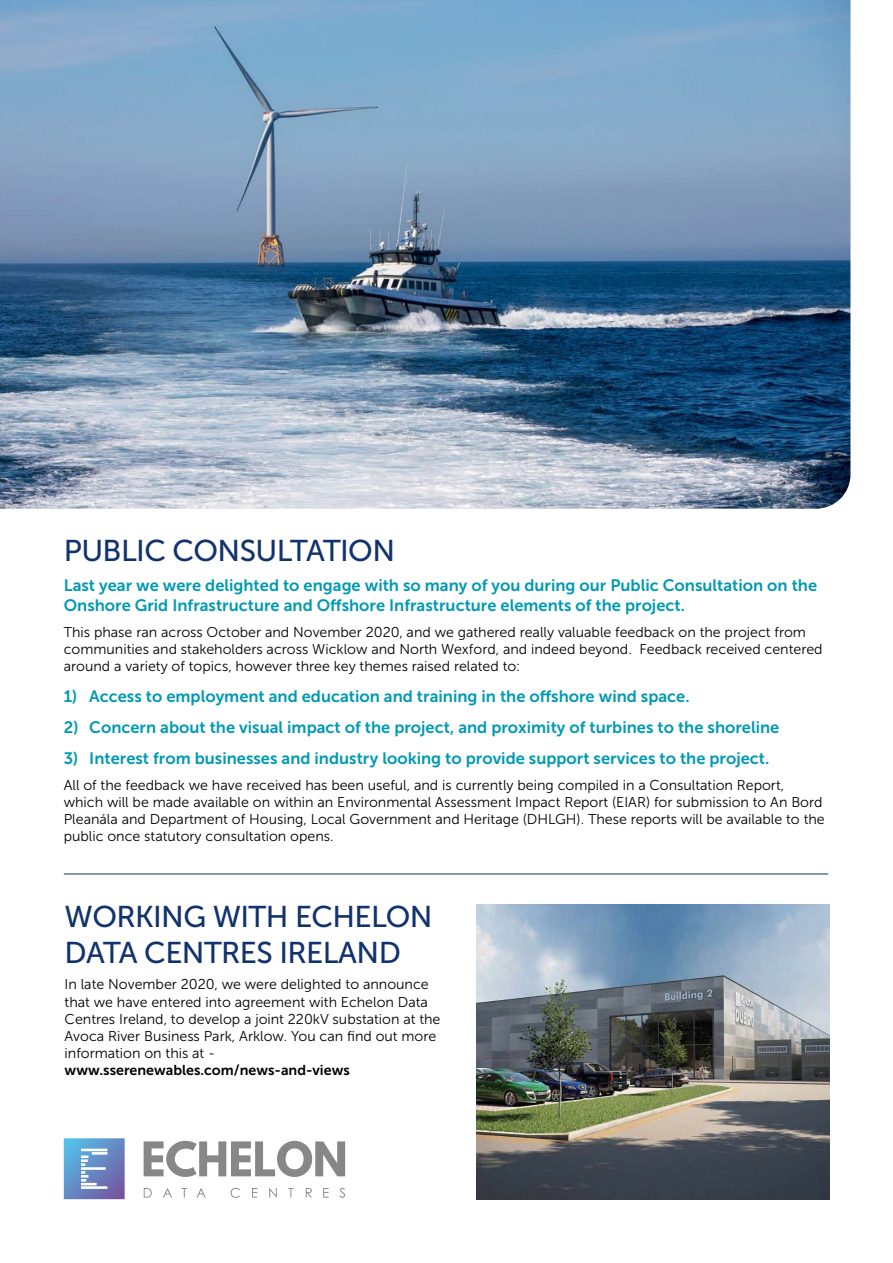
<style>
.page{position:relative;width:893px;height:1263px;background:#fff}
.page>*{position:absolute;margin:0;border:0;box-sizing:border-box;transform-origin:0 0}
.t1{font:30px/36px "Museo Sans 500";letter-spacing:-.02em;color:#12326e}
.t2{font:16.5px/19.8px "Museo Sans 700";color:#0099b3}
.t3{font:14.25px/17.1px "Museo Sans 300";color:#000}
.t4{font:14.25px "Museo Sans 700";color:#000}
</style>
<div class="page">
<img style="left:0;top:0;width:850px;height:509px">
<svg style="left:144px;top:1141px;width:201px;height:36px"></svg>
<svg style="left:144px;top:1188px;width:8px;height:9px"></svg>
<svg style="left:163px;top:1188px;width:9px;height:9px"></svg>
<svg style="left:182px;top:1188px;width:5px;height:9px"></svg>
<svg style="left:197px;top:1188px;width:9px;height:9px"></svg>
<svg style="left:231px;top:1188px;width:9px;height:10px"></svg>
<svg style="left:252px;top:1188px;width:5px;height:9px"></svg>
<svg style="left:269px;top:1188px;width:8px;height:9px"></svg>
<svg style="left:288px;top:1188px;width:5px;height:9px"></svg>
<svg style="left:323px;top:1188px;width:6px;height:9px"></svg>
<svg style="left:306px;top:1188px;width:6px;height:9px"></svg>
<svg style="left:339px;top:1188px;width:6px;height:10px"></svg>
<svg style="left:64px;top:1138px;width:61px;height:61px;background:#7596ca"></svg>
<hr style="left:64px;top:873px;width:764px;height:1px;background:#12326e">
<img style="left:477px;top:904px;width:352px;height:295px">
<h1 class="t1" style="left:64px;top:533px;width:333px">PUBLIC CONSULTATION</h1>
<p class="t2" style="left:64px;top:576px;width:755px">Last year we were delighted to engage with so many of you during our Public Consultation on the<br>Onshore Grid Infrastructure and Offshore Infrastructure elements of the project.</p>
<p class="t3" style="left:64px;top:623px;width:760px">This phase ran across October and November 2020, and we gathered really valuable feedback on the project from communities and stakeholders across Wicklow and North Wexford, and indeed beyond. Feedback received centered around a variety of topics, however three key themes raised related to:</p>
<p class="t2" style="left:64px;top:686px;width:627px">1) Access to employment and education and training in the offshore wind space.</p>
<p class="t2" style="left:64px;top:717px;width:717px">2) Concern about the visual impact of the project, and proximity of turbines to the shoreline</p>
<p class="t2" style="left:64px;top:748px;width:707px">3) Interest from businesses and industry looking to provide support services to the project.</p>
<p class="t3" style="left:64px;top:776px;width:762px">All of the feedback we have received has been useful, and is currently being compiled in a Consultation Report, which will be made available on within an Environmental Assessment Impact Report (EIAR) for submission to An Bord Pleanála and Department of Housing, Local Government and Heritage (DHLGH). These reports will be available to the public once statutory consultation opens.</p>
<h1 class="t1" style="left:65px;top:898px;width:370px">WORKING WITH ECHELON<br>DATA CENTRES IRELAND</h1>
<p class="t3" style="left:65px;top:976px;width:377px">In late November 2020, we were delighted to announce that we have entered into agreement with Echelon Data Centres Ireland, to develop a joint 220kV substation at the Avoca River Business Park, Arklow. You can find out more information on this at -</p>
<p class="t4" style="left:65px;top:1062px;width:287px">www.sserenewables.com/news-and-views</p>
</div>
